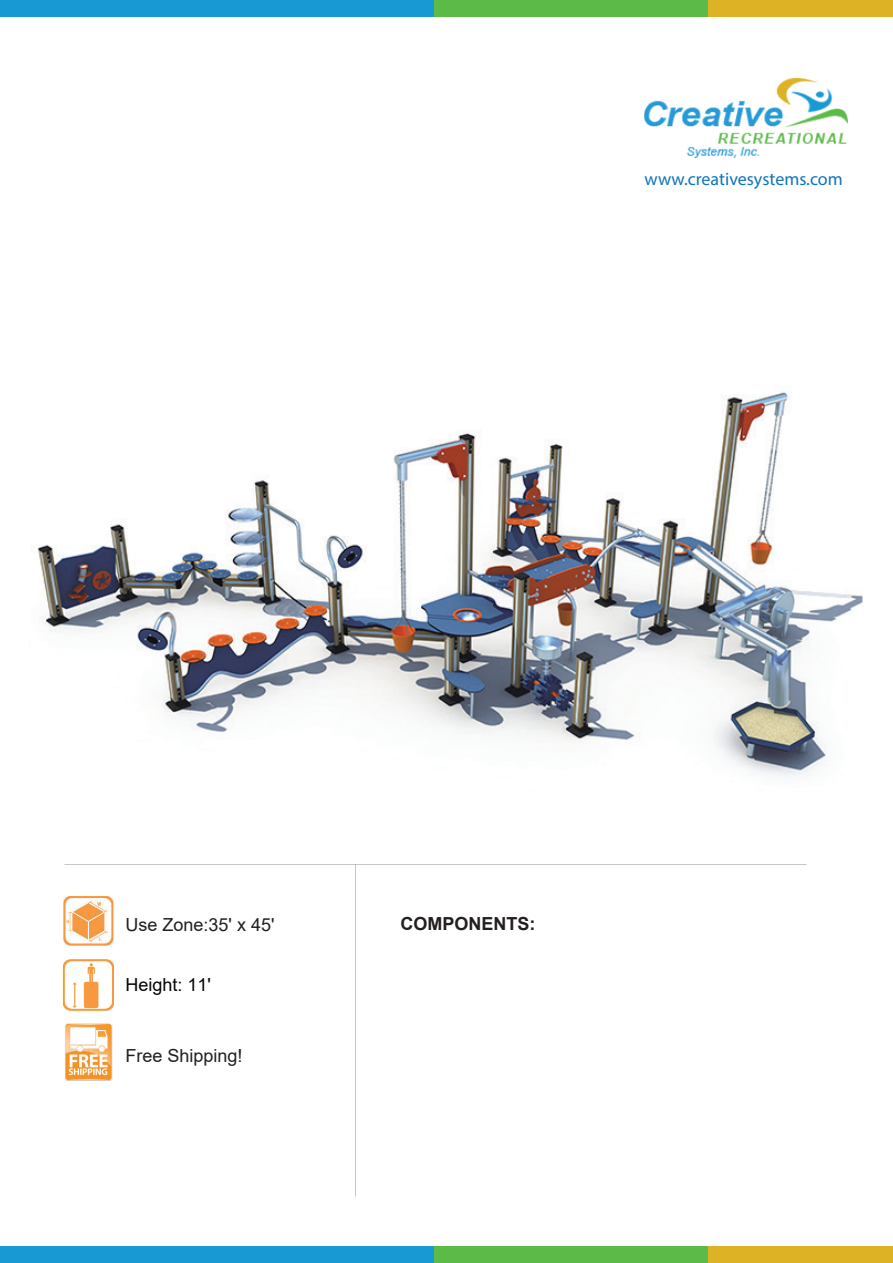
<style>
.page{position:relative;width:893px;height:1263px;background:#fff}
.page>*{position:absolute;margin:0;border:0;box-sizing:border-box;transform-origin:0 0}
.t1{font:18px "Arial";color:#231f20}
.t2{font:18px "Myriad Pro";color:#1074bc}
.t3{font:700 18px "Arial";color:#231f20}
.t4{font:18px "Arial";color:#040503}
</style>
<div class="page">
<img style="left:645px;top:78px;width:203px;height:80px">
<div style="left:0;top:0;width:434px;height:16px;background:#1999d4"></div>
<div style="left:577px;top:0;width:316px;height:16px;background:#ddb225"></div>
<div style="left:434px;top:0;width:273px;height:16px;background:#5bba48"></div>
<div style="left:0;top:1246px;width:434px;height:17px;background:#1999d4"></div>
<div style="left:577px;top:1246px;width:316px;height:17px;background:#ddb225"></div>
<div style="left:434px;top:1246px;width:273px;height:17px;background:#5bba48"></div>
<img style="left:63px;top:896px;width:51px;height:50px">
<img style="left:65px;top:1023px;width:48px;height:57px">
<img style="left:62px;top:959px;width:52px;height:52px">
<img style="left:37px;top:392px;width:826px;height:385px">
<p class="t2" style="left:645px;top:167px;width:200px">www.creativesystems.com</p>
<p class="t1" style="left:125px;top:912px;width:150px">Use Zone:35' x 45'</p>
<p class="t4" style="left:125px;top:972px;width:87px">Height: 11'</p>
<p class="t1" style="left:125px;top:1043px;width:119px">Free Shipping!</p>
<p class="t3" style="left:401px;top:911px;width:136px">COMPONENTS:</p>
</div>
